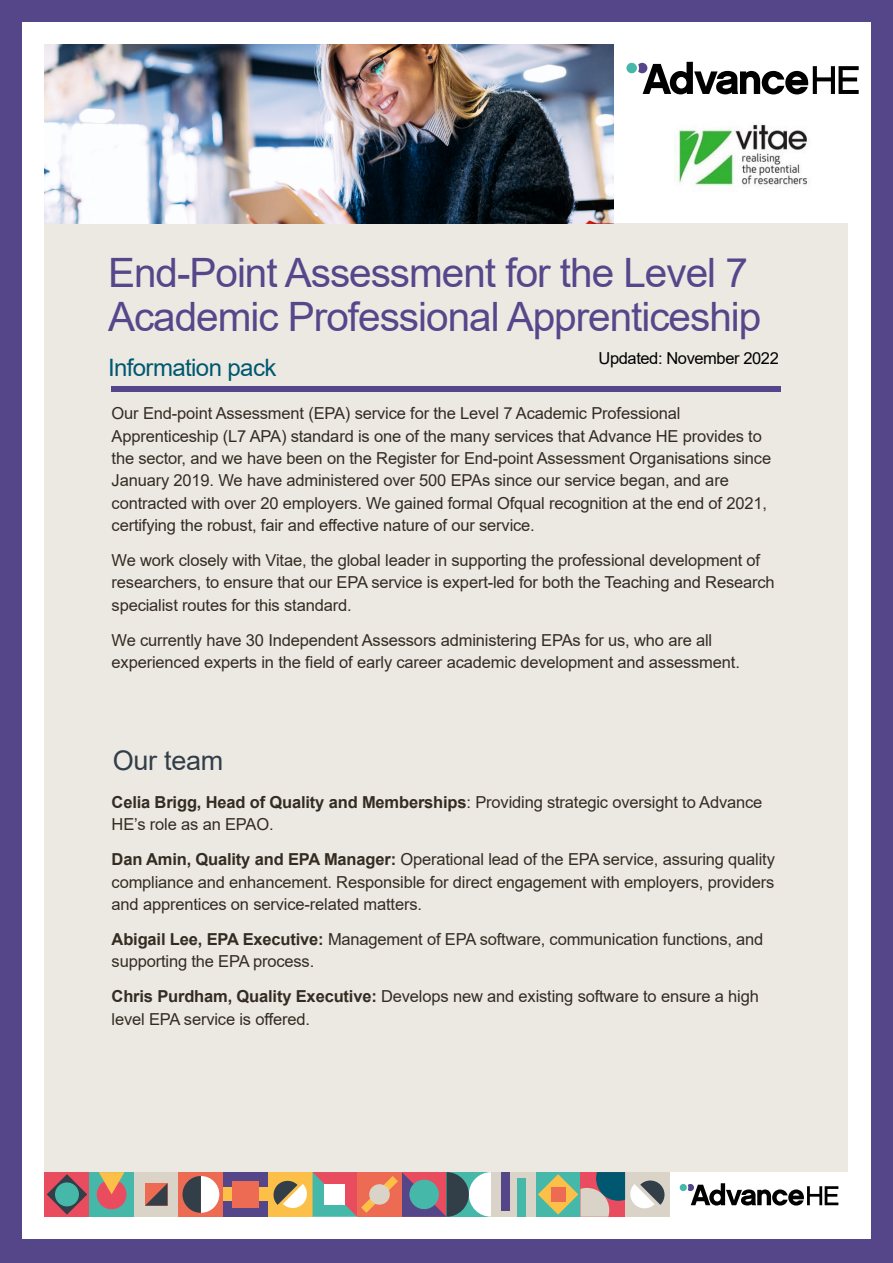
<style>
.page{position:relative;width:893px;height:1263px;background:#55468a}
.page>*{position:absolute;margin:0;border:0;box-sizing:border-box;transform-origin:0 0}
.t1{font:40.5px/44.7px "Arial";letter-spacing:-.025em;color:#56478b}
.t2{font:27px "Arial";letter-spacing:-.01em;color:#323e48}
.t3{font:24px "Arial";letter-spacing:-.025em;color:#005870}
.t4{font:16.5px/22.4px "Arial";letter-spacing:-.01em;color:#342c22}
.t5{font:16.5px "Arial";letter-spacing:-.025em;color:#000}
.s1{font-weight:700}
</style>
<div class="page">
<div style="left:22px;top:22px;width:849px;height:1217px;background:#fff"></div>
<div style="left:45px;top:45px;width:803px;height:1172px;background:#ece9e3"></div>
<div style="left:89px;top:1172px;width:45px;height:45px;background:#45b8a9"></div>
<div style="left:97px;top:1179px;width:29px;height:30px;background:#e94b5f;border-radius:50%"></div>
<svg style="left:99px;top:1172px;width:26px;height:22px"></svg>
<div style="left:134px;top:1172px;width:45px;height:45px;background:#d9d4c7"></div>
<svg style="left:145px;top:1183px;width:22px;height:22px"></svg>
<div style="left:268px;top:1172px;width:45px;height:45px;background:#fcc049"></div>
<div style="left:536px;top:1172px;width:44px;height:45px;background:#45b8a9"></div>
<div style="left:625px;top:1172px;width:45px;height:45px;background:#d9d4c7"></div>
<svg style="left:273px;top:1172px;width:218px;height:45px;background:#b19384"></svg>
<div style="left:491px;top:1172px;width:45px;height:45px;background:#d9d4c7"></div>
<div style="left:501px;top:1172px;width:8px;height:38px;background:#55468a"></div>
<div style="left:517px;top:1178px;width:9px;height:39px;background:#45b8a9"></div>
<svg style="left:538px;top:1172px;width:127px;height:45px"></svg>
<div style="left:45px;top:1172px;width:44px;height:45px;background:#e94b5f"></div>
<svg style="left:47px;top:1174px;width:40px;height:40px"></svg>
<div style="left:55px;top:1182px;width:24px;height:24px;background:#45b8a9;border-radius:50%"></div>
<div style="left:223px;top:1172px;width:45px;height:45px;background:#55468a"></div>
<div style="left:223px;top:1188px;width:45px;height:13px;background:#fcc049"></div>
<div style="left:232px;top:1181px;width:27px;height:26px;background:#ed6a53"></div>
<div style="left:179px;top:1172px;width:44px;height:45px;background:#ed6a53"></div>
<svg style="left:182px;top:1176px;width:37px;height:37px"></svg>
<div style="left:670px;top:1172px;width:201px;height:67px;background:#fff"></div>
<svg style="left:688px;top:1183px;width:151px;height:23px"></svg>
<div style="left:680px;top:1184px;width:7px;height:7px;background:#45b8a9;border-radius:50%"></div>
<div style="left:615px;top:40px;width:235px;height:182px;background:#fff"></div>
<img style="left:45px;top:45px;width:569px;height:178px">
<div style="left:112px;top:386px;width:669px;height:6px;background:#55468a"></div>
<svg style="left:638px;top:62px;width:221px;height:32px"></svg>
<div style="left:626px;top:63px;width:11px;height:10px;background:#45b8a9;border-radius:50%"></div>
<img style="left:674px;top:124px;width:134px;height:66px">
<h1 class="t1" style="left:108px;top:250px;width:655px">End-Point Assessment for the Level 7<br>Academic Professional Apprenticeship</h1>
<h3 class="t3" style="left:108px;top:351px;width:170px">Information pack</h3>
<p class="t4" style="left:112px;top:402px;width:661px">Our End-point Assessment (EPA) service for the Level 7 Academic Professional Apprenticeship (L7 APA) standard is one of the many services that Advance HE provides to the sector, and we have been on the Register for End-point Assessment Organisations since January 2019. We have administered over 500 EPAs since our service began, and are contracted with over 20 employers. We gained formal Ofqual recognition at the end of 2021, certifying the robust, fair and effective nature of our service.</p>
<p class="t4" style="left:112px;top:549px;width:665px">We work closely with Vitae, the global leader in supporting the professional development of researchers, to ensure that our EPA service is expert-led for both the Teaching and Research specialist routes for this standard.</p>
<p class="t4" style="left:112px;top:628px;width:630px">We currently have 30 Independent Assessors administering EPAs for us, who are all experienced experts in the field of early career academic development and assessment.</p>
<p class="t5" style="left:599px;top:347px;width:182px">Updated: November 2022</p>
<h2 class="t2" style="left:113px;top:741px;width:112px">Our team</h2>
<p class="t4" style="left:112px;top:791px;width:652px"><span class="s1">Celia Brigg, Head of Quality and Memberships</span>: Providing strategic oversight to Advance<br>HE’s role as an EPAO.</p>
<p class="t4" style="left:112px;top:848px;width:665px;text-align:justify"><span class="s1">Dan Amin, Quality and EPA Manager:</span> Operational lead of the EPA service, assuring quality compliance and enhancement. Responsible for direct engagement with employers, providers and apprentices on service-related matters.</p>
<p class="t4" style="left:112px;top:928px;width:653px"><span class="s1">Abigail Lee, EPA Executive:</span> Management of EPA software, communication functions, and supporting the EPA process.</p>
<p class="t4" style="left:112px;top:985px;width:649px"><span class="s1">Chris Purdham, Quality Executive:</span> Develops new and existing software to ensure a high level EPA service is offered.</p>
</div>
